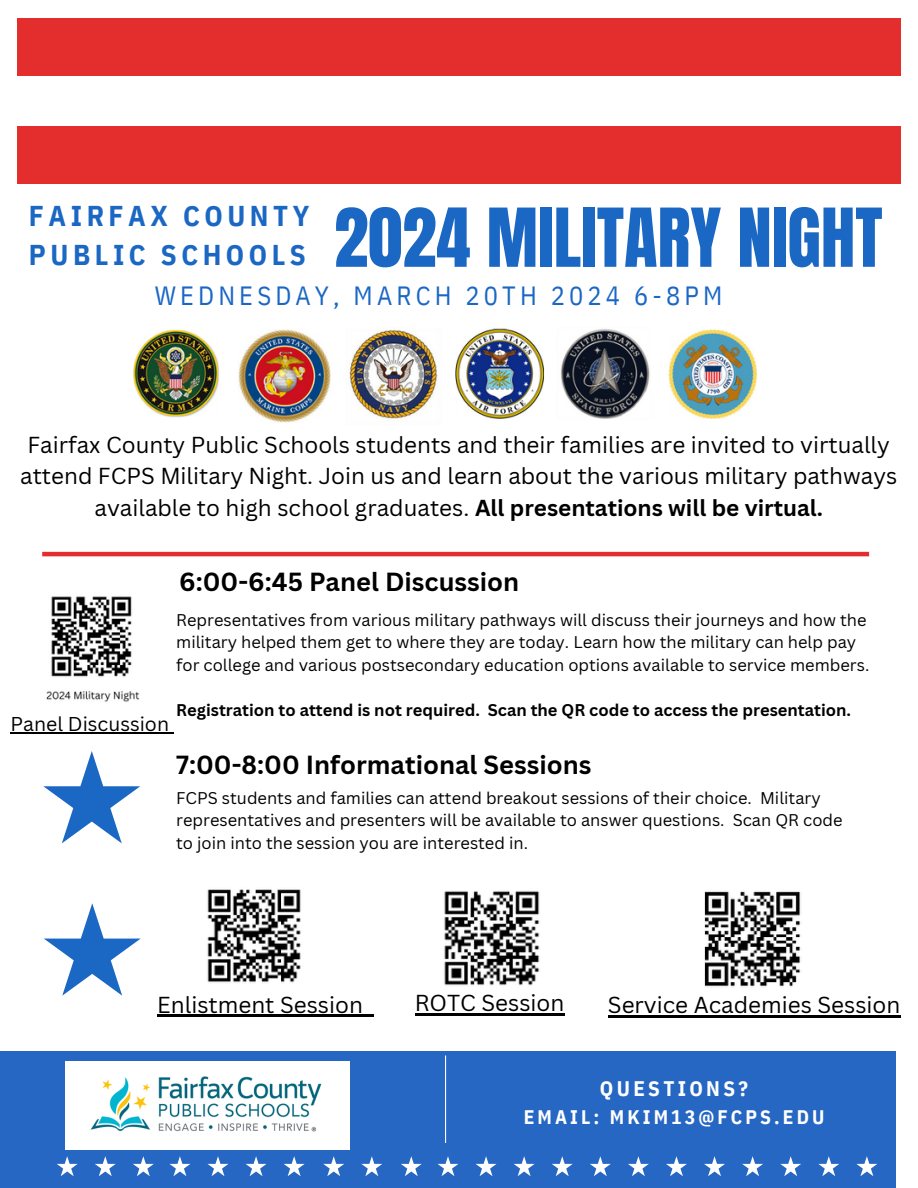
<style>
.page{position:relative;width:918px;height:1188px;background:#fff}
.page>*{position:absolute;margin:0;border:0;box-sizing:border-box;transform-origin:0 0}
.t1{font:69px "Anton";color:#1b67c4}
.t2{font:700 28.65px/39.2px "IBM Plex Sans Cond";letter-spacing:.16em;color:#1b67c4}
.t3{font:26.4px "IBM Plex Sans Cond";letter-spacing:.16em;color:#1b67c4}
.t4{font:700 25.5px "Canva Sans";color:#000}
.t5{font:22.5px/31.5px "Canva Sans";color:#000;text-align:center}
.t6{font:700 21px "IBM Plex Sans Cond";letter-spacing:.16em;color:#fff}
.t7{font:700 19.5px "IBM Plex Sans Cond";letter-spacing:.16em;color:#fff}
.t8{font:19.5px "Canva Sans";color:#000}
.t9{font:16.5px/22.5px "Canva Sans";color:#000}
.t10{font:700 16.5px "Canva Sans";color:#000}
.s1{font-weight:700}
</style>
<div class="page">
<div style="left:17px;top:18px;width:883px;height:57px;background:#e42e2e"></div>
<div style="left:17px;top:127px;width:883px;height:57px;background:#e42e2e"></div>
<svg style="left:43px;top:751px;width:97px;height:92px"></svg>
<svg style="left:44px;top:903px;width:97px;height:93px"></svg>
<div style="left:0;top:1052px;width:895px;height:136px;background:#2667c4"></div>
<hr style="left:445px;top:1056px;width:1px;height:87px;background:#fff">
<svg style="left:169px;top:1156px;width:21px;height:20px"></svg>
<svg style="left:208px;top:1156px;width:20px;height:20px"></svg>
<svg style="left:246px;top:1156px;width:21px;height:20px"></svg>
<svg style="left:284px;top:1156px;width:21px;height:20px"></svg>
<svg style="left:401px;top:1156px;width:21px;height:20px"></svg>
<svg style="left:57px;top:1156px;width:21px;height:20px"></svg>
<svg style="left:95px;top:1156px;width:21px;height:20px"></svg>
<svg style="left:133px;top:1156px;width:21px;height:20px"></svg>
<svg style="left:323px;top:1156px;width:21px;height:20px"></svg>
<svg style="left:361px;top:1156px;width:21px;height:20px"></svg>
<svg style="left:438px;top:1156px;width:20px;height:20px"></svg>
<svg style="left:476px;top:1156px;width:21px;height:20px"></svg>
<svg style="left:514px;top:1156px;width:21px;height:20px"></svg>
<svg style="left:552px;top:1156px;width:21px;height:20px"></svg>
<svg style="left:590px;top:1156px;width:21px;height:20px"></svg>
<svg style="left:628px;top:1156px;width:21px;height:20px"></svg>
<svg style="left:666px;top:1156px;width:21px;height:20px"></svg>
<svg style="left:704px;top:1156px;width:21px;height:20px"></svg>
<svg style="left:742px;top:1156px;width:21px;height:20px"></svg>
<svg style="left:780px;top:1156px;width:21px;height:20px"></svg>
<svg style="left:818px;top:1156px;width:21px;height:20px"></svg>
<svg style="left:856px;top:1156px;width:21px;height:20px"></svg>
<img style="left:10px;top:556px;width:181px;height:178px">
<hr style="left:42px;top:552px;width:827px;height:4px;background:#e42e2e">
<img style="left:134px;top:328px;width:623px;height:95px">
<img style="left:65px;top:1062px;width:285px;height:88px">
<img style="left:207px;top:889px;width:94px;height:94px">
<img style="left:444px;top:891px;width:96px;height:95px">
<img style="left:704px;top:891px;width:97px;height:96px">
<hr style="left:415px;top:1013px;width:150px;height:3px;background:#000">
<hr style="left:608px;top:1015px;width:293px;height:2px;background:#000">
<hr style="left:157px;top:1014px;width:206px;height:2px;background:#000">
<svg style="left:363px;top:1014px;width:11px;height:2px"></svg>
<hr style="left:11px;top:732px;width:158px;height:2px;background:#000">
<p class="t2" style="left:29px;top:196px;width:282px">FAIRFAX COUNTY<br>PUBLIC SCHOOLS</p>
<p class="t3" style="left:155px;top:278px;width:569px">WEDNESDAY, MARCH 20TH 2024 6-8PM</p>
<p class="t1" style="left:334px;top:188px;width:550px">2024 MILITARY NIGHT</p>
<h1 class="t5" style="left:20px;top:428px;width:879px">Fairfax County Public Schools students and their families are invited to virtually attend FCPS Military Night. Join us and learn about the various military pathways available to high school graduates. <span class="s1">All presentations will be virtual.</span></h1>
<p class="t8" style="left:11px;top:710px;width:160px">Panel Discussion</p>
<p class="t4" style="left:179px;top:563px;width:341px">6:00-6:45 Panel Discussion</p>
<h4 class="t9" style="left:176px;top:608px;width:692px">Representatives from various military pathways will discuss their journeys and how the</h4>
<p class="t9" style="left:176px;top:631px;width:682px">military helped them get to where they are today. Learn how the military can help pay</p>
<p class="t9" style="left:176px;top:653px;width:695px">for college and various postsecondary education options available to service members.</p>
<p class="t10" style="left:176px;top:698px;width:676px">Registration to attend is not required. Scan the QR code to access the presentation.</p>
<h5 class="t4" style="left:176px;top:747px;width:417px">7:00-8:00 Informational Sessions</h5>
<p class="t9" style="left:176px;top:786px;width:668px">FCPS students and families can attend breakout sessions of their choice. Military representatives and presenters will be available to answer questions. Scan QR code</p>
<h5 class="t9" style="left:176px;top:831px;width:353px">to join into the session you are interested in.</h5>
<p class="t5" style="left:157px;top:988px;width:207px">Enlistment Session</p>
<p class="t5" style="left:415px;top:987px;width:151px">ROTC Session</p>
<h5 class="t5" style="left:608px;top:988px;width:294px">Service Academies Session</h5>
<p class="t6" style="left:600px;top:1075px;width:150px">QUESTIONS?</p>
<p class="t7" style="left:524px;top:1104px;width:302px">EMAIL: MKIM13@FCPS.EDU</p>
</div>
